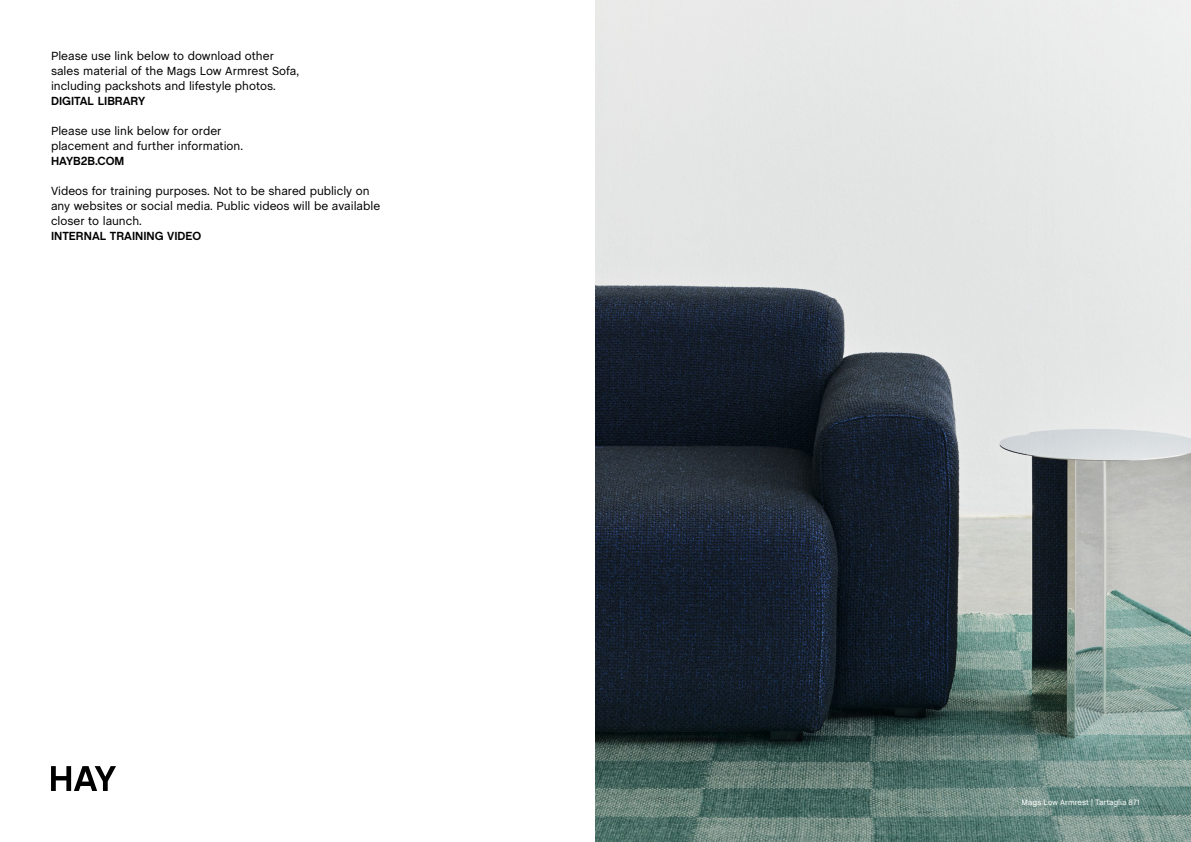
<style>
.page{position:relative;width:1191px;height:842px;background:#fff}
.page>*{position:absolute;margin:0;border:0;box-sizing:border-box;transform-origin:0 0}
.Page_body{font:12px/15px "Chalet";color:#000}
.t1{font:700 12px "Chalet";color:#000}
.t2{font:8px "Chalet";letter-spacing:-.005em;color:#fff}
</style>
<div class="page">
<img style="left:595px;top:0;width:596px;height:842px">
<svg style="left:51px;top:766px;width:65px;height:25px"></svg>
<p class="Page_body" style="left:51px;top:49px;width:250px">Please use link below to download other sales material of the Mags Low Armrest Sofa, including packshots and lifestyle photos.</p>
<p class="t1" style="left:51px;top:94px;width:96px">DIGITAL LIBRARY</p>
<p class="Page_body" style="left:51px;top:124px;width:193px">Please use link below for order placement and further information.</p>
<p class="t1" style="left:51px;top:154px;width:75px">HAYB2B.COM</p>
<p class="Page_body" style="left:51px;top:184px;width:331px">Videos for training purposes. Not to be shared publicly on any websites or social media. Public videos will be available closer to launch.</p>
<p class="t1" style="left:51px;top:229px;width:152px">INTERNAL TRAINING VIDEO</p>
<p class="t2" style="left:1021px;top:798px;width:120px">Mags Low Armrest | Tartaglia 871</p>
</div>
